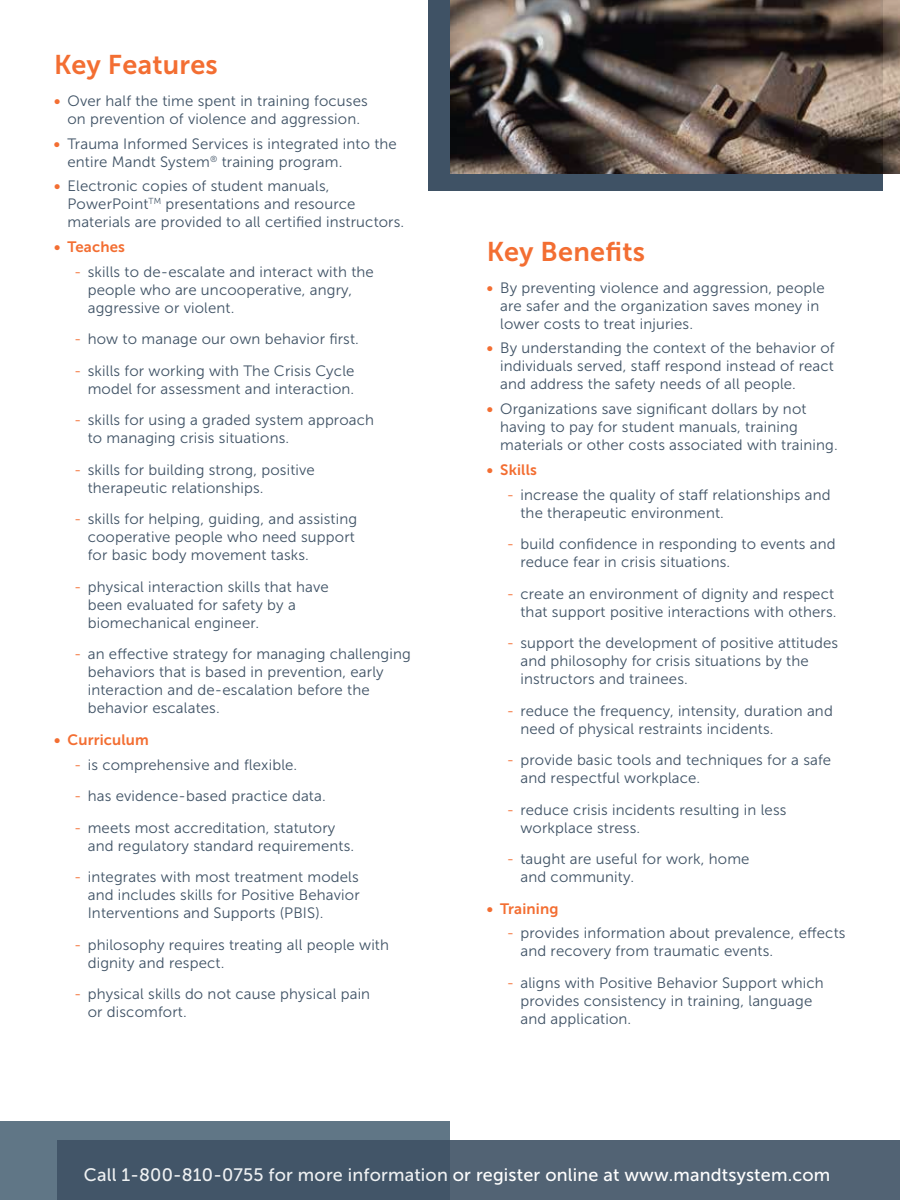
<style>
.page{position:relative;width:900px;height:1200px;background:#fff}
.page>*{position:absolute;margin:0;border:0;box-sizing:border-box;transform-origin:0 0}
.t1{font:27px "Museo Sans 700";letter-spacing:.01em;color:#f36e32}
.t2{font:18px "Museo Sans 500";letter-spacing:.01em;color:#fff}
.t3{font:15px/18px "Museo Sans 300";letter-spacing:.01em;color:#3f5265}
.t4{font:15px "Museo Sans 700";letter-spacing:.01em;color:#f36e32}
.s1{font-family:"Museo Sans 700";color:#f36e32}
.s2{color:#f36e32}
</style>
<div class="page">
<div style="left:428px;top:0;width:455px;height:191px;background:#3f5265"></div>
<img style="left:450px;top:0;width:450px;height:174px">
<div style="left:0;top:1122px;width:450px;height:78px;background:#607686"></div>
<div style="left:57px;top:1140px;width:843px;height:60px;background:linear-gradient(to right,#3f5265,#576777)"></div>
<h1 class="t1" style="left:54px;top:50px;width:165px">Key Features</h1>
<p class="t3" style="left:54px;top:92px;width:315px;text-align:center"><span class="s1">•</span> Over half the time spent in training focuses on prevention of violence and aggression.</p>
<p class="t3" style="left:67px;top:134px;width:331px;text-indent:-14px"><span class="s1">•</span> Trauma Informed Services is integrated into the entire Mandt System<sup>®</sup> training program.</p>
<p class="t3" style="left:68px;top:177px;width:338px;text-indent:-14px"><span class="s1">•</span> Electronic copies of student manuals,<br>PowerPoint<sup>TM</sup> presentations and resource materials are provided to all certified instructors.</p>
<p class="t4" style="left:54px;top:238px;width:73px">• Teaches</p>
<p class="t3" style="left:88px;top:263px;width:288px;text-indent:-14px"><span class="s2">-</span> skills to de-escalate and interact with the people who are uncooperative, angry, aggressive or violent.</p>
<p class="t3" style="left:74px;top:330px;width:286px"><span class="s2">-</span> how to manage our own behavior first.</p>
<p class="t3" style="left:74px;top:362px;width:282px;text-align:right"><span class="s2">-</span> skills for working with The Crisis Cycle model for assessment and interaction.</p>
<p class="t3" style="left:88px;top:411px;width:288px;text-indent:-13px"><span class="s2">-</span> skills for using a graded system approach to managing crisis situations.</p>
<p class="t3" style="left:88px;top:461px;width:229px;text-indent:-14px"><span class="s2">-</span> skills for building strong, positive therapeutic relationships.</p>
<p class="t3" style="left:88px;top:510px;width:271px;text-indent:-14px"><span class="s2">-</span> skills for helping, guiding, and assisting cooperative people who need support for basic body movement tasks.</p>
<p class="t3" style="left:88px;top:578px;width:243px;text-indent:-13px"><span class="s2">-</span> physical interaction skills that have been evaluated for safety by a biomechanical engineer.</p>
<p class="t3" style="left:88px;top:645px;width:325px;text-indent:-14px"><span class="s2">-</span> an effective strategy for managing challenging behaviors that is based in prevention, early interaction and de-escalation before the behavior escalates.</p>
<p class="t4" style="left:54px;top:731px;width:96px">• Curriculum</p>
<p class="t3" style="left:74px;top:755px;width:225px"><span class="s2">-</span> is comprehensive and flexible.</p>
<p class="t3" style="left:74px;top:787px;width:253px"><span class="s2">-</span> has evidence-based practice data.</p>
<p class="t3" style="left:88px;top:818px;width:268px;text-indent:-14px"><span class="s2">-</span> meets most accreditation, statutory and regulatory standard requirements.</p>
<p class="t3" style="left:88px;top:868px;width:273px;text-align:justify;text-indent:-14px"><span class="s2">-</span> integrates with most treatment models and includes skills for Positive Behavior Interventions and Supports (PBIS).</p>
<p class="t3" style="left:88px;top:935px;width:303px;text-indent:-14px"><span class="s2">-</span> philosophy requires treating all people with dignity and respect.</p>
<p class="t3" style="left:88px;top:985px;width:284px;text-indent:-13px"><span class="s2">-</span> physical skills do not cause physical pain or discomfort.</p>
<h1 class="t1" style="left:487px;top:237px;width:160px">Key Benefits</h1>
<p class="t3" style="left:500px;top:279px;width:326px;text-indent:-14px"><span class="s1">•</span> By preventing violence and aggression, people are safer and the organization saves money in lower costs to treat injuries.</p>
<p class="t3" style="left:500px;top:339px;width:336px;text-align:justify;text-indent:-14px"><span class="s1">•</span> By understanding the context of the behavior of individuals served, staff respond instead of react and address the safety needs of all people.</p>
<p class="t3" style="left:500px;top:400px;width:339px;text-indent:-14px"><span class="s1">•</span> Organizations save significant dollars by not having to pay for student manuals, training materials or other costs associated with training.</p>
<p class="t4" style="left:487px;top:461px;width:52px">• Skills</p>
<p class="t3" style="left:520px;top:486px;width:312px;text-indent:-14px"><span class="s2">-</span> increase the quality of staff relationships and the therapeutic environment.</p>
<p class="t3" style="left:520px;top:535px;width:317px;text-indent:-14px"><span class="s2">-</span> build confidence in responding to events and reduce fear in crisis situations.</p>
<p class="t3" style="left:507px;top:585px;width:331px;text-align:right"><span class="s2">-</span> create an environment of dignity and respect that support positive interactions with others.</p>
<p class="t3" style="left:520px;top:634px;width:319px;text-indent:-14px"><span class="s2">-</span> support the development of positive attitudes and philosophy for crisis situations by the instructors and trainees.</p>
<p class="t3" style="left:520px;top:702px;width:314px;text-indent:-14px"><span class="s2">-</span> reduce the frequency, intensity, duration and need of physical restraints incidents.</p>
<p class="t3" style="left:520px;top:751px;width:312px;text-indent:-14px"><span class="s2">-</span> provide basic tools and techniques for a safe and respectful workplace.</p>
<p class="t3" style="left:520px;top:801px;width:268px;text-indent:-14px"><span class="s2">-</span> reduce crisis incidents resulting in less workplace stress.</p>
<p class="t3" style="left:520px;top:850px;width:231px;text-indent:-14px"><span class="s2">-</span> taught are useful for work, home and community.</p>
<p class="t4" style="left:487px;top:900px;width:73px">• Training</p>
<p class="t3" style="left:520px;top:924px;width:327px;text-indent:-14px"><span class="s2">-</span> provides information about prevalence, effects and recovery from traumatic events.</p>
<p class="t3" style="left:520px;top:974px;width:305px;text-indent:-14px"><span class="s2">-</span> aligns with Positive Behavior Support which provides consistency in training, language and application.</p>
<p class="t2" style="left:84px;top:1164px;width:748px">Call 1-800-810-0755 for more information or register online at www.mandtsystem.com</p>
</div>
